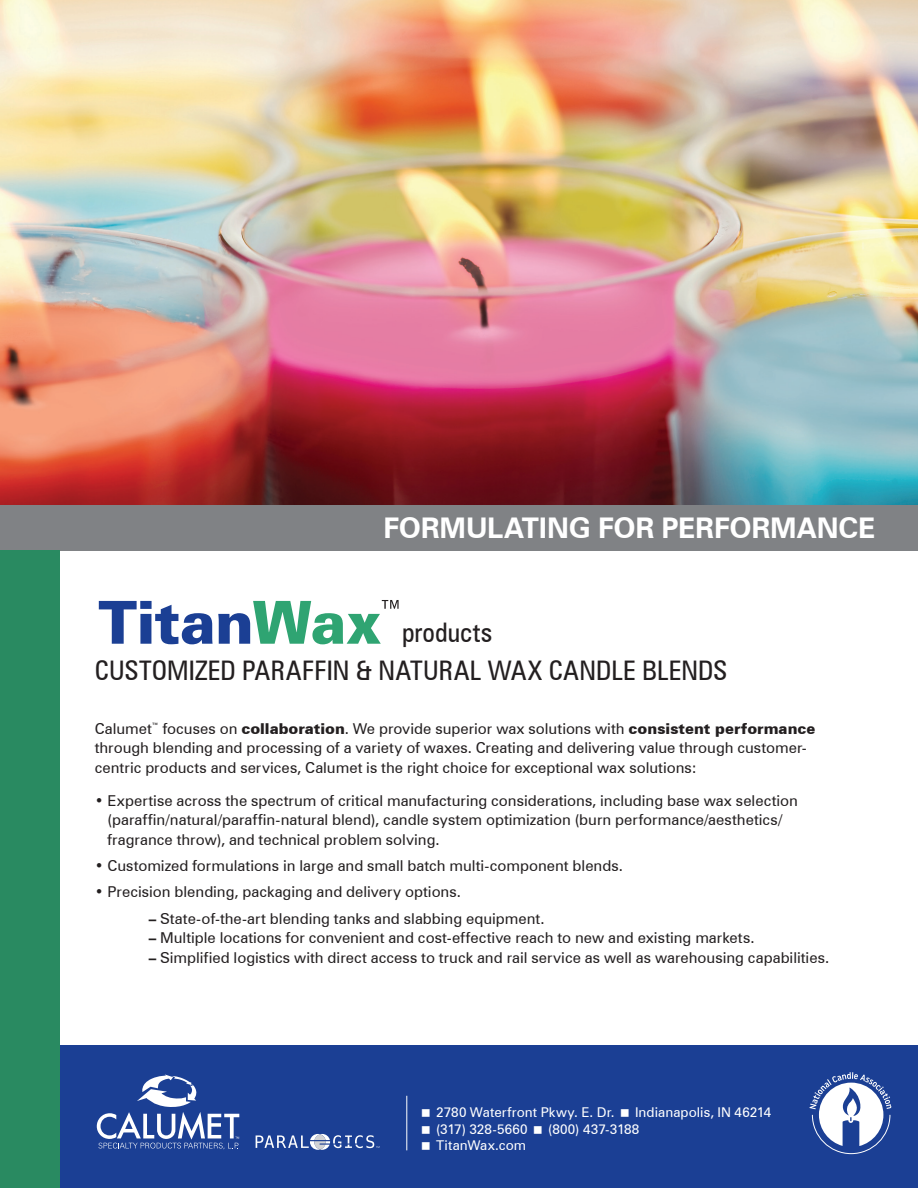
<style>
.page{position:relative;width:918px;height:1188px;background:#fff}
.page>*{position:absolute;margin:0;border:0;box-sizing:border-box;transform-origin:0 0}
.t1{font:700 28.5px "Zurich BT";letter-spacing:-.005em;color:#fff}
.t2{font:condensed 27px "Zurich BT";color:#231f20}
.t3{font:15px/19.5px "Zurich BT";color:#231f20}
.t4{font:13.5px "Zurich BT";letter-spacing:.005em;color:#fff}
.s1{font-weight:900}
.s2{font-weight:700}
</style>
<div class="page">
<div style="left:0;top:1045px;width:918px;height:143px;background:#1b3f94"></div>
<img style="left:0;top:0;width:918px;height:505px">
<div style="left:0;top:505px;width:918px;height:46px;background:#808285"></div>
<svg style="left:97px;top:1074px;width:142px;height:75px"></svg>
<svg style="left:99px;top:600px;width:300px;height:44px"></svg>
<svg style="left:256px;top:1134px;width:124px;height:16px"></svg>
<hr style="left:406px;top:1096px;width:1px;height:54px;background:#fff">
<svg style="left:809px;top:1072px;width:83px;height:82px"></svg>
<div style="left:0;top:551px;width:59px;height:637px;background:#298a61"></div>
<h1 class="t1" style="left:383px;top:510px;width:493px">FORMULATING FOR PERFORMANCE</h1>
<h2 class="t2" style="left:402px;top:616px;width:92px">products</h2>
<h2 class="t2" style="left:95px;top:654px;width:634px">CUSTOMIZED PARAFFIN &amp; NATURAL WAX CANDLE BLENDS</h2>
<p class="t3" style="left:95px;top:719px;width:722px">Calumet<sup>™</sup> focuses on <span class="s1">collaboration</span>. We provide superior wax solutions with <span class="s1">consistent performance </span>through blending and processing of a variety of waxes. Creating and delivering value through customer&shy;centric products and services, Calumet is the right choice for exceptional wax solutions:</p>
<p class="t3" style="left:107px;top:791px;width:692px;text-indent:-13px">• Expertise across the spectrum of critical manufacturing considerations, including base wax selection (paraffin/natural/paraffin-natural blend), candle system optimization (burn performance/aesthetics/ fragrance throw), and technical problem solving.</p>
<p class="t3" style="left:95px;top:856px;width:530px">• Customized formulations in large and small batch multi-component blends.</p>
<p class="t3" style="left:95px;top:882px;width:368px">• Precision blending, packaging and delivery options.</p>
<p class="t3" style="left:149px;top:908px;width:397px"><span class="s2">–</span> State-of-the-art blending tanks and slabbing equipment.</p>
<p class="t3" style="left:149px;top:928px;width:607px"><span class="s2">–</span> Multiple locations for convenient and cost-effective reach to new and existing markets.</p>
<p class="t3" style="left:149px;top:947px;width:682px"><span class="s2">–</span> Simplified logistics with direct access to truck and rail service as well as warehousing capabilities.</p>
<p class="t4" style="left:436px;top:1104px;width:180px">2780 Waterfront Pkwy. E. Dr.</p>
<p class="t4" style="left:635px;top:1104px;width:138px">Indianapolis, IN 46214</p>
<p class="t4" style="left:436px;top:1121px;width:93px">(317) 328-5660</p>
<p class="t4" style="left:548px;top:1121px;width:93px">(800) 437-3188</p>
<p class="t4" style="left:436px;top:1137px;width:91px">TitanWax.com</p>
</div>
